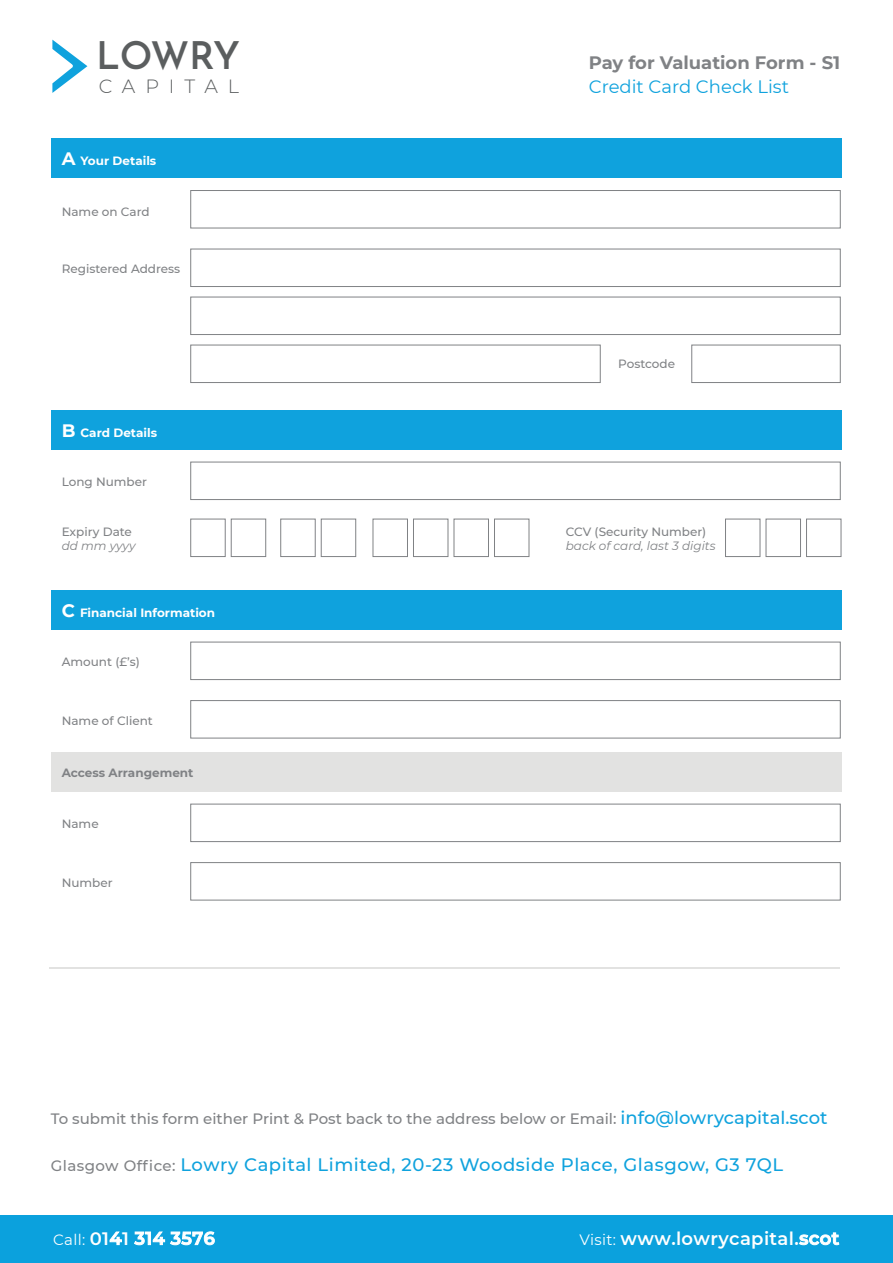
<style>
.page{position:relative;width:893px;height:1263px;background:#fff}
.page>*{position:absolute;margin:0;border:0;box-sizing:border-box;transform-origin:0 0}
.t1{font:600 38.25px "Josefin Sans";letter-spacing:-.03em;color:#5b5e5f}
.t2{font:300 19.2px "Montserrat";letter-spacing:.515em;color:#5b5e5f}
.t3{font:500 18px "Montserrat";letter-spacing:.03em;color:#0fa2dd}
.t4{font:600 18px "Montserrat";letter-spacing:.02em;color:#fff}
.t5{font:700 18px "Montserrat";color:#808285}
.t6{font:18px "Montserrat";color:#0fa2dd}
.t7{font:500 15px "Montserrat";color:#808285}
.t8{font:500 12px "Montserrat";color:#808285}
.t9{font:700 12px "Montserrat";color:#fff}
.t10{font:italic 12px "Montserrat";color:#808285}
.t11{font:700 12px "Montserrat";color:#808285}
.s1{font-size:18px}
.s2{font-size:18px;color:#0fa2dd}
.s3{font-size:15px;color:#808285}
.s4{font-weight:400;font-size:15px}
</style>
<div class="page">
<div style="left:51px;top:139px;width:791px;height:39px;background:#0fa2dd"></div>
<div style="left:191px;top:190px;width:649px;height:38px;border:1px solid #808285"></div>
<div style="left:191px;top:249px;width:649px;height:38px;border:1px solid #808285"></div>
<div style="left:191px;top:297px;width:649px;height:38px;border:1px solid #808285"></div>
<div style="left:191px;top:345px;width:409px;height:38px;border:1px solid #808285"></div>
<div style="left:692px;top:345px;width:148px;height:38px;border:1px solid #808285"></div>
<div style="left:51px;top:410px;width:791px;height:39px;background:#0fa2dd"></div>
<div style="left:191px;top:462px;width:649px;height:38px;border:1px solid #808285"></div>
<div style="left:191px;top:519px;width:34px;height:38px;border:1px solid #808285"></div>
<div style="left:231px;top:519px;width:35px;height:38px;border:1px solid #808285"></div>
<div style="left:281px;top:519px;width:34px;height:38px;border:1px solid #808285"></div>
<div style="left:321px;top:519px;width:35px;height:38px;border:1px solid #808285"></div>
<div style="left:373px;top:519px;width:35px;height:38px;border:1px solid #808285"></div>
<div style="left:413px;top:519px;width:35px;height:38px;border:1px solid #808285"></div>
<div style="left:454px;top:519px;width:35px;height:38px;border:1px solid #808285"></div>
<div style="left:494px;top:519px;width:35px;height:38px;border:1px solid #808285"></div>
<div style="left:725px;top:519px;width:35px;height:38px;border:1px solid #808285"></div>
<div style="left:766px;top:519px;width:35px;height:38px;border:1px solid #808285"></div>
<div style="left:806px;top:519px;width:35px;height:38px;border:1px solid #808285"></div>
<div style="left:51px;top:590px;width:791px;height:39px;background:#0fa2dd"></div>
<div style="left:191px;top:642px;width:649px;height:38px;border:1px solid #808285"></div>
<div style="left:191px;top:700px;width:649px;height:38px;border:1px solid #808285"></div>
<div style="left:51px;top:752px;width:791px;height:39px;background:#e2e2e1"></div>
<div style="left:191px;top:804px;width:649px;height:38px;border:1px solid #808285"></div>
<div style="left:191px;top:862px;width:649px;height:38px;border:1px solid #808285"></div>
<hr style="left:50px;top:967px;width:790px;height:2px;background:#e2e2e1">
<svg style="left:52px;top:40px;width:35px;height:53px"></svg>
<div style="left:0;top:1216px;width:893px;height:47px;background:#0ba1dd"></div>
<h1 class="t1" style="left:96px;top:27px;width:145px">LOWRY</h1>
<h2 class="t2" style="left:99px;top:73px;width:142px">CAPITAL</h2>
<p class="t9" style="left:62px;top:152px;width:96px"><span class="s1">A</span> Your Details</p>
<p class="t8" style="left:62px;top:203px;width:89px">Name on Card</p>
<p class="t8" style="left:62px;top:260px;width:120px">Registered Address</p>
<p class="t9" style="left:62px;top:424px;width:97px"><span class="s1">B</span> Card Details</p>
<p class="t8" style="left:62px;top:473px;width:87px">Long Number</p>
<p class="t8" style="left:62px;top:523px;width:72px">Expiry Date</p>
<p class="t10" style="left:62px;top:537px;width:75px">dd mm yyyy</p>
<p class="t9" style="left:62px;top:604px;width:155px"><span class="s1">C</span> Financial Information</p>
<p class="t8" style="left:62px;top:653px;width:80px">Amount (£’s)</p>
<p class="t8" style="left:62px;top:712px;width:93px">Name of Client</p>
<p class="t11" style="left:62px;top:764px;width:133px">Access Arrangement</p>
<p class="t8" style="left:62px;top:815px;width:38px">Name</p>
<p class="t8" style="left:62px;top:874px;width:52px">Number</p>
<h3 class="t5" style="left:589px;top:50px;width:253px">Pay for Valuation Form - S1</h3>
<h3 class="t6" style="left:589px;top:74px;width:202px">Credit Card Check List</h3>
<p class="t8" style="left:618px;top:355px;width:58px">Postcode</p>
<p class="t8" style="left:566px;top:523px;width:142px">CCV (Security Number)</p>
<p class="t10" style="left:566px;top:537px;width:151px">back of card, last 3 digits</p>
<p class="t7" style="left:51px;top:1108px;width:778px">To submit this form either Print &amp; Post back to the address below or Email: <span class="s2">info@lowrycapital.scot</span></p>
<h3 class="t3" style="left:51px;top:1152px;width:734px"><span class="s3">Glasgow Office:</span> Lowry Capital Limited, 20-23 Woodside Place, Glasgow, G3 7QL</h3>
<h3 class="t4" style="left:53px;top:1225px;width:163px"><span class="s4">Call:</span> 0141 314 3576</h3>
<h3 class="t4" style="left:579px;top:1225px;width:261px"><span class="s4">Visit:</span> www.lowrycapital.scot</h3>
</div>
